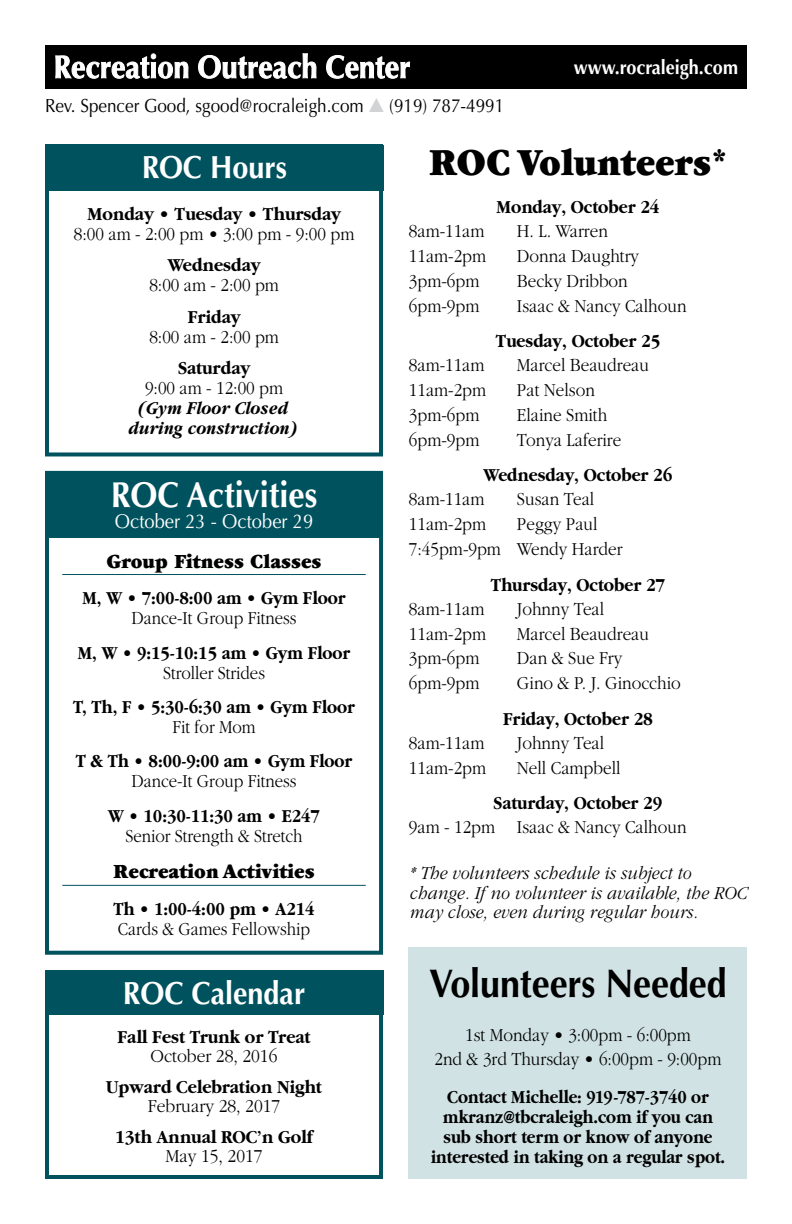
<style>
.page{position:relative;width:792px;height:1224px;background:#fff}
.page>*{position:absolute;margin:0;border:0;box-sizing:border-box;transform-origin:0 0}
.t1{font:700 40px "Optima";letter-spacing:-.005em;color:#000;scale:.9 1}
.t2{font:900 40px "Garamond";color:#000;scale:.9 1}
.t3{font:700 36px "Optima";color:#fff;scale:.9 1}
.t4{font:700 32px "Optima";color:#fff;scale:.9 1}
.t5{font:900 21px "Garamond";color:#000;scale:.92 1}
.t6{font:20px "Optima";color:#fff;scale:.92 1}
.t7{font:700 20px "Optima";color:#fff;scale:.9 1}
.t8{font:300 19px/24.4px "Garamond";color:#000;text-align:center;scale:.9 1}
.t9{font:700 19px "Garamond";color:#000;scale:.88 1}
.t10{font:700 19px/20px "Garamond";color:#000;text-align:center;scale:.87 1}
.t11{font:300 19px "Garamond";color:#000;scale:.88 1}
.t12{font:700 19px "Garamond";color:#000;scale:.92 1}
.t13{font:700 19px "Garamond";color:#000;scale:.9 1}
.t14{font:italic 300 19px/19.4px "Garamond";letter-spacing:.005em;color:#000;scale:.92 1}
.t15{font:19px "Optima";color:#000;scale:.9 1}
.t16{font:300 19px "Garamond";color:#000;scale:.92 1}
.t17{font:italic 700 19px/20px "Garamond";letter-spacing:.005em;color:#000;text-align:center;scale:.88 1}
.s1{color:#d1d3d4}
</style>
<div class="page">
<div style="left:45px;top:45px;width:702px;height:43px;background:#000"></div>
<svg style="left:55px;top:53px;width:133px;height:26px"></svg>
<svg style="left:198px;top:53px;width:118px;height:26px"></svg>
<svg style="left:326px;top:55px;width:84px;height:24px"></svg>
<div style="left:409px;top:948px;width:338px;height:231px;background:#d0e2e4"></div>
<div style="left:45px;top:471px;width:338px;height:484px;border:4px solid #00535e"></div>
<div style="left:45px;top:471px;width:337px;height:66px;background:#00535e"></div>
<hr style="left:62px;top:574px;width:304px;height:1px;background:#00535e">
<hr style="left:62px;top:885px;width:304px;height:1px;background:#00535e">
<div style="left:45px;top:970px;width:338px;height:44px;background:#00535e"></div>
<div style="left:45px;top:971px;width:338px;height:208px;border:4px solid #00535e"></div>
<div style="left:45px;top:144px;width:338px;height:312px;border:4px solid #00535e"></div>
<div style="left:46px;top:145px;width:337px;height:46px;background:#00535e"></div>
<p class="t15" style="left:45px;top:95px;width:512px">Rev. Spencer Good, sgood@rocraleigh.com <span class="s1">▲</span> (919) 787-4991</p>
<p class="t7" style="left:574px;top:55px;width:184px">www.rocraleigh.com</p>
<h3 class="t4" style="left:142px;top:149px;width:163px">ROC Hours</h3>
<p class="t12" style="left:87px;top:203px;width:277px">Monday • Tuesday • Thursday</p>
<p class="t8" style="left:74px;top:222px;width:313px">8:00 am - 2:00 pm • 3:00 pm - 9:00 pm</p>
<p class="t12" style="left:168px;top:255px;width:102px">Wednesday</p>
<p class="t8" style="left:149px;top:273px;width:146px">8:00 am - 2:00 pm</p>
<p class="t12" style="left:188px;top:306px;width:59px">Friday</p>
<p class="t8" style="left:149px;top:325px;width:146px">8:00 am - 2:00 pm</p>
<p class="t12" style="left:178px;top:358px;width:80px">Saturday</p>
<p class="t8" style="left:145px;top:376px;width:155px">9:00 am - 12:00 pm</p>
<p class="t17" style="left:130px;top:399px;width:194px">(Gym Floor Closed during construction)</p>
<h2 class="t3" style="left:111px;top:474px;width:231px">ROC Activities</h2>
<p class="t6" style="left:115px;top:510px;width:217px">October 23 - October 29</p>
<p class="t5" style="left:107px;top:550px;width:235px">Group Fitness Classes</p>
<p class="t9" style="left:83px;top:587px;width:300px">M, W • 7:00-8:00 am • Gym Floor</p>
<p class="t11" style="left:131px;top:608px;width:189px">Dance-It Group Fitness</p>
<p class="t9" style="left:78px;top:642px;width:311px">M, W • 9:15-10:15 am • Gym Floor</p>
<p class="t11" style="left:163px;top:662px;width:117px">Stroller Strides</p>
<p class="t9" style="left:73px;top:696px;width:321px">T, Th, F • 5:30-6:30 am • Gym Floor</p>
<p class="t11" style="left:173px;top:717px;width:96px">Fit for Mom</p>
<p class="t9" style="left:76px;top:751px;width:316px">T &amp; Th • 8:00-9:00 am • Gym Floor</p>
<p class="t11" style="left:131px;top:771px;width:189px">Dance-It Group Fitness</p>
<p class="t9" style="left:108px;top:805px;width:242px">W • 10:30-11:30 am • E247</p>
<p class="t11" style="left:125px;top:825px;width:203px">Senior Strength &amp; Stretch</p>
<p class="t5" style="left:113px;top:860px;width:220px">Recreation Activities</p>
<p class="t9" style="left:113px;top:898px;width:230px">Th • 1:00-4:00 pm • A214</p>
<p class="t11" style="left:118px;top:919px;width:220px">Cards &amp; Games Fellowship</p>
<h3 class="t4" style="left:123px;top:975px;width:204px">ROC Calendar</h3>
<p class="t12" style="left:118px;top:1026px;width:211px">Fall Fest Trunk or Treat</p>
<p class="t16" style="left:151px;top:1046px;width:139px">October 28, 2016</p>
<p class="t12" style="left:106px;top:1076px;width:236px">Upward Celebration Night</p>
<p class="t16" style="left:148px;top:1096px;width:146px">February 28, 2017</p>
<p class="t12" style="left:115px;top:1126px;width:217px">13th Annual ROC’n Golf</p>
<p class="t16" style="left:165px;top:1146px;width:107px">May 15, 2017</p>
<h1 class="t2" style="left:429px;top:140px;width:333px">ROC Volunteers*</h1>
<p class="t13" style="left:496px;top:197px;width:183px">Monday, October 24</p>
<p class="t8" style="left:409px;top:219px;width:85px">8am-11am</p>
<p class="t8" style="left:517px;top:219px;width:103px">H. L. Warren</p>
<p class="t8" style="left:409px;top:244px;width:87px">11am-2pm</p>
<p class="t8" style="left:517px;top:244px;width:137px">Donna Daughtry</p>
<p class="t8" style="left:409px;top:269px;width:80px">3pm-6pm</p>
<p class="t8" style="left:517px;top:269px;width:125px">Becky Dribbon</p>
<p class="t8" style="left:409px;top:294px;width:80px">6pm-9pm</p>
<p class="t8" style="left:517px;top:294px;width:190px">Isaac &amp; Nancy Calhoun</p>
<p class="t13" style="left:496px;top:331px;width:184px">Tuesday, October 25</p>
<p class="t8" style="left:409px;top:353px;width:85px">8am-11am</p>
<p class="t8" style="left:517px;top:353px;width:148px">Marcel Beaudreau</p>
<p class="t8" style="left:409px;top:378px;width:87px">11am-2pm</p>
<p class="t8" style="left:517px;top:378px;width:88px">Pat Nelson</p>
<p class="t8" style="left:409px;top:403px;width:80px">3pm-6pm</p>
<p class="t8" style="left:517px;top:403px;width:102px">Elaine Smith</p>
<p class="t8" style="left:409px;top:428px;width:80px">6pm-9pm</p>
<p class="t8" style="left:517px;top:428px;width:118px">Tonya Laferire</p>
<p class="t13" style="left:484px;top:465px;width:211px">Wednesday, October 26</p>
<p class="t8" style="left:409px;top:487px;width:85px">8am-11am</p>
<p class="t8" style="left:517px;top:487px;width:87px">Susan Teal</p>
<p class="t8" style="left:409px;top:512px;width:87px">11am-2pm</p>
<p class="t8" style="left:409px;top:512px;width:239px;line-height:25px;text-align:left;text-indent:108px">Peggy Paul<br>7:45pm-9pm Wendy Harder</p>
<p class="t13" style="left:491px;top:574px;width:195px">Thursday, October 27</p>
<p class="t8" style="left:409px;top:597px;width:85px">8am-11am</p>
<p class="t8" style="left:517px;top:597px;width:98px">Johnny Teal</p>
<p class="t8" style="left:409px;top:621px;width:87px">11am-2pm</p>
<p class="t8" style="left:517px;top:621px;width:148px">Marcel Beaudreau</p>
<p class="t8" style="left:409px;top:646px;width:80px">3pm-6pm</p>
<p class="t8" style="left:517px;top:646px;width:119px">Dan &amp; Sue Fry</p>
<p class="t8" style="left:409px;top:671px;width:80px">6pm-9pm</p>
<p class="t8" style="left:517px;top:671px;width:183px">Gino &amp; P. J. Ginocchio</p>
<p class="t13" style="left:503px;top:708px;width:168px">Friday, October 28</p>
<p class="t8" style="left:409px;top:731px;width:85px">8am-11am</p>
<p class="t8" style="left:517px;top:731px;width:98px">Johnny Teal</p>
<p class="t8" style="left:409px;top:756px;width:87px">11am-2pm</p>
<p class="t8" style="left:517px;top:756px;width:117px">Nell Campbell</p>
<p class="t13" style="left:494px;top:792px;width:189px">Saturday, October 29</p>
<p class="t8" style="left:409px;top:815px;width:310px">9am - 12pm Isaac &amp; Nancy Calhoun</p>
<p class="t14" style="left:409px;top:864px;width:369px">* The volunteers schedule is subject to change. If no volunteer is available, the ROC may close, even during regular hours.</p>
<h1 class="t1" style="left:429px;top:960px;width:332px">Volunteers Needed</h1>
<p class="t8" style="left:435px;top:1023px;width:320px">1st Monday • 3:00pm - 6:00pm<br>2nd &amp; 3rd Thursday • 6:00pm - 9:00pm</p>
<p class="t10" style="left:431px;top:1087px;width:340px">Contact Michelle: 919-787-3740 or mkranz@tbcraleigh.com if you can sub short term or know of anyone interested in taking on a regular spot.</p>
</div>
